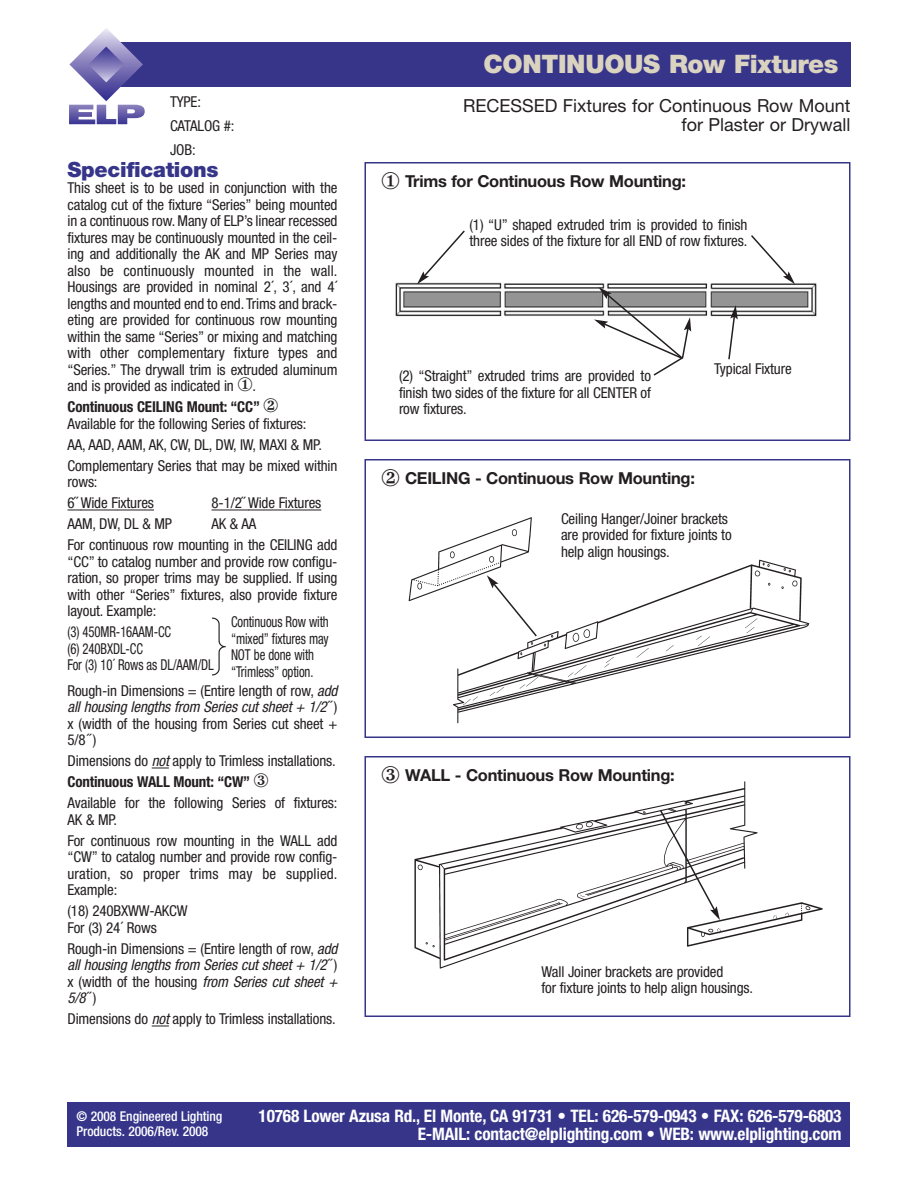
<style>
.page{position:relative;width:918px;height:1188px;background:#fff}
.page>*{position:absolute;margin:0;border:0;box-sizing:border-box;transform-origin:0 0}
.t1{font:900 25.5px "Helvetica Neue";letter-spacing:-.015em;color:#dad3c0}
.t2{font:900 21px "Helvetica Neue";letter-spacing:-.015em;color:#36358a}
.t3{font:18px/19.5px "Helvetica Neue";color:#231f20;text-align:right}
.t4{font:700 condensed 17.25px/18px "Helvetica Neue";letter-spacing:-.01em;color:#fff;text-align:right}
.t5{font:700 16.5px "Helvetica Neue";letter-spacing:-.015em;color:#231f20}
.t6{font:condensed 15px/16.5px "Helvetica Neue";letter-spacing:-.01em;color:#231f20}
.t7{font:italic condensed 15px/16.5px "Helvetica Neue";color:#231f20}
.t8{font:condensed 15px/16.5px "Helvetica Neue";letter-spacing:-.01em;color:#231f20;scale:.85 1}
.t9{font:500 condensed 13.5px/15px "Helvetica Neue";letter-spacing:-.005em;color:#fff}
.s1{font-weight:700}
.s2{font-style:italic}
.s3{font-style:normal}
</style>
<div class="page">
<img style="left:395px;top:282px;width:422px;height:35px">
<div style="left:364px;top:162px;width:486px;height:279px;border:2px solid #36358a"></div>
<img style="left:453px;top:559px;width:357px;height:165px">
<div style="left:364px;top:459px;width:486px;height:279px;border:2px solid #36358a"></div>
<img style="left:414px;top:781px;width:344px;height:188px">
<div style="left:364px;top:756px;width:486px;height:261px;border:2px solid #36358a"></div>
<div style="left:108px;top:42px;width:742px;height:45px;background:#36358a"></div>
<div style="left:68px;top:1102px;width:782px;height:46px;background:#36358a"></div>
<svg style="left:69px;top:28px;width:76px;height:96px"></svg>
<svg style="left:68px;top:510px;width:13px;height:1px"></svg>
<hr style="left:81px;top:510px;width:37px;height:1px;background:#231f20">
<hr style="left:118px;top:510px;width:36px;height:1px;background:#231f20">
<hr style="left:212px;top:510px;width:37px;height:1px;background:#231f20">
<hr style="left:248px;top:510px;width:37px;height:1px;background:#231f20">
<hr style="left:285px;top:510px;width:36px;height:1px;background:#231f20">
<svg style="left:152px;top:768px;width:17px;height:1px"></svg>
<svg style="left:152px;top:1026px;width:17px;height:1px"></svg>
<img style="left:212px;top:617px;width:14px;height:59px">
<svg style="left:417px;top:230px;width:49px;height:54px"></svg>
<svg style="left:749px;top:235px;width:46px;height:49px"></svg>
<svg style="left:727px;top:305px;width:11px;height:55px"></svg>
<svg style="left:594px;top:287px;width:97px;height:89px"></svg>
<img style="left:408px;top:517px;width:126px;height:91px">
<img style="left:680px;top:898px;width:143px;height:58px">
<svg style="left:487px;top:575px;width:51px;height:63px"></svg>
<svg style="left:659px;top:809px;width:61px;height:111px"></svg>
<p class="t6" style="left:170px;top:91px;width:66px;line-height:24px">TYPE:<br>CATALOG #:<br>JOB:</p>
<h2 class="t2" style="left:68px;top:162px;width:153px">Specifications</h2>
<p class="t6" style="left:68px;top:181px;width:272px;text-align:justify">This sheet is to be used in conjunction with the catalog cut of the fixture “Series” being mounted in a continuous row. Many of ELP’s linear recessed fixtures may be continuously mounted in the ceil&shy;ing and additionally the AK and MP Series may also be continuously mounted in the wall.<br>Housings are provided in nominal 2´, 3´, and 4´ lengths and mounted end to end.Trims and brack&shy;eting are provided for continuous row mounting within the same “Series” or mixing and matching with other complementary fixture types and “Series.” The drywall trim is extruded aluminum and is provided as indicated in ①.</p>
<p class="t6" style="left:67px;top:400px;width:241px"><span class="s1">Continuous CEILING Mount: “CC”</span> ②<br>Available for the following Series of fixtures:</p>
<p class="t6" style="left:68px;top:435px;width:272px;line-height:21px">AA, AAD, AAM, AK, CW, DL, DW, IW, MAXI &amp; MP.<br>Complementary Series that may be mixed within</p>
<p class="t6" style="left:68px;top:473px;width:88px;line-height:21px">rows:<br>6˝ Wide Fixtures</p>
<p class="t6" style="left:212px;top:496px;width:111px">8-1/2˝ Wide Fixtures</p>
<p class="t6" style="left:68px;top:517px;width:106px">AAM, DW, DL &amp; MP</p>
<p class="t6" style="left:68px;top:515px;width:272px;line-height:21px;text-indent:144px">AK &amp; AA<br>For continuous row mounting in the CEILING add</p>
<p class="t6" style="left:68px;top:555px;width:272px;text-align:justify">“CC” to catalog number and provide row configu&shy;ration, so proper trims may be supplied. If using with other “Series” fixtures, also provide fixture layout. Example:</p>
<p class="t8" style="left:68px;top:625px;width:174px">(3) 450MR-16AAM-CC<br>(6) 240BXDL-CC<br>For (3) 10´ Rows as DL/AAM/DL</p>
<p class="t6" style="left:67px;top:684px;width:274px">Rough-in Dimensions = (Entire length of row, <span class="s2">add all housing lengths from Series cut sheet + 1/2˝</span> ) x (width of the housing from Series cut sheet + 5/8<span class="s2">˝</span> )</p>
<p class="t6" style="left:68px;top:752px;width:271px;line-height:21px">Dimensions do <span class="s2">not</span> apply to Trimless installations.<br><span class="s1">Continuous WALL Mount: “CW”</span> ③<br>Available for the following Series of fixtures:</p>
<p class="t6" style="left:68px;top:810px;width:272px;line-height:21px">AK &amp; MP.<br>For continuous row mounting in the WALL add</p>
<p class="t6" style="left:68px;top:850px;width:272px;text-align:justify">“CW” to catalog number and provide row config&shy;uration, so proper trims may be supplied.<br>Example:</p>
<p class="t6" style="left:68px;top:904px;width:122px">(18) 240BXWW-AKCW<br>For (3) 24´ Rows</p>
<p class="t7" style="left:67px;top:942px;width:274px"><span class="s3">Rough-in Dimensions = (Entire length of row,</span> add all housing lengths from Series cut sheet + 1/2˝ <span class="s3">) x (width of the housing</span> from Series cut sheet + 5/8˝ <span class="s3">)</span></p>
<p class="t6" style="left:68px;top:1012px;width:270px">Dimensions do <span class="s2">not</span> apply to Trimless installations.</p>
<p class="t8" style="left:231px;top:615px;width:117px">Continuous Row with “mixed” fixtures may<br>NOT be done with “Trimless” option.</p>
<h1 class="t1" style="left:484px;top:55px;width:356px">CONTINUOUS Row Fixtures</h1>
<p class="t3" style="left:463px;top:97px;width:389px">RECESSED Fixtures for Continuous Row Mount for Plaster or Drywall</p>
<p class="t5" style="left:405px;top:175px;width:283px">Trims for Continuous Row Mounting:</p>
<p class="t6" style="left:470px;top:217px;width:279px">(1) “U” shaped extruded trim is provided to finish three sides of the fixture for all END of row fixtures.</p>
<p class="t6" style="left:399px;top:369px;width:254px;text-align:justify">(2) “Straight” extruded trims are provided to finish two sides of the fixture for all CENTER of row fixtures.</p>
<p class="t6" style="left:714px;top:361px;width:79px">Typical Fixture</p>
<p class="t5" style="left:405px;top:472px;width:291px">CEILING - Continuous Row Mounting:</p>
<p class="t6" style="left:561px;top:511px;width:172px">Ceiling Hanger/Joiner brackets are provided for fixture joints to help align housings.</p>
<p class="t5" style="left:405px;top:769px;width:271px">WALL - Continuous Row Mounting:</p>
<p class="t6" style="left:542px;top:964px;width:213px">Wall Joiner brackets are provided<br>for fixture joints to help align housings.</p>
<p class="t9" style="left:76px;top:1110px;width:147px">© 2008 Engineered Lighting<br>Products. 2006/Rev. 2008</p>
<p class="t4" style="left:259px;top:1109px;width:584px">10768 Lower Azusa Rd., El Monte, CA 91731 • TEL: 626-579-0943 • FAX: 626-579-6803<br>E-MAIL: contact@elplighting.com • WEB: www.elplighting.com</p>
</div>
